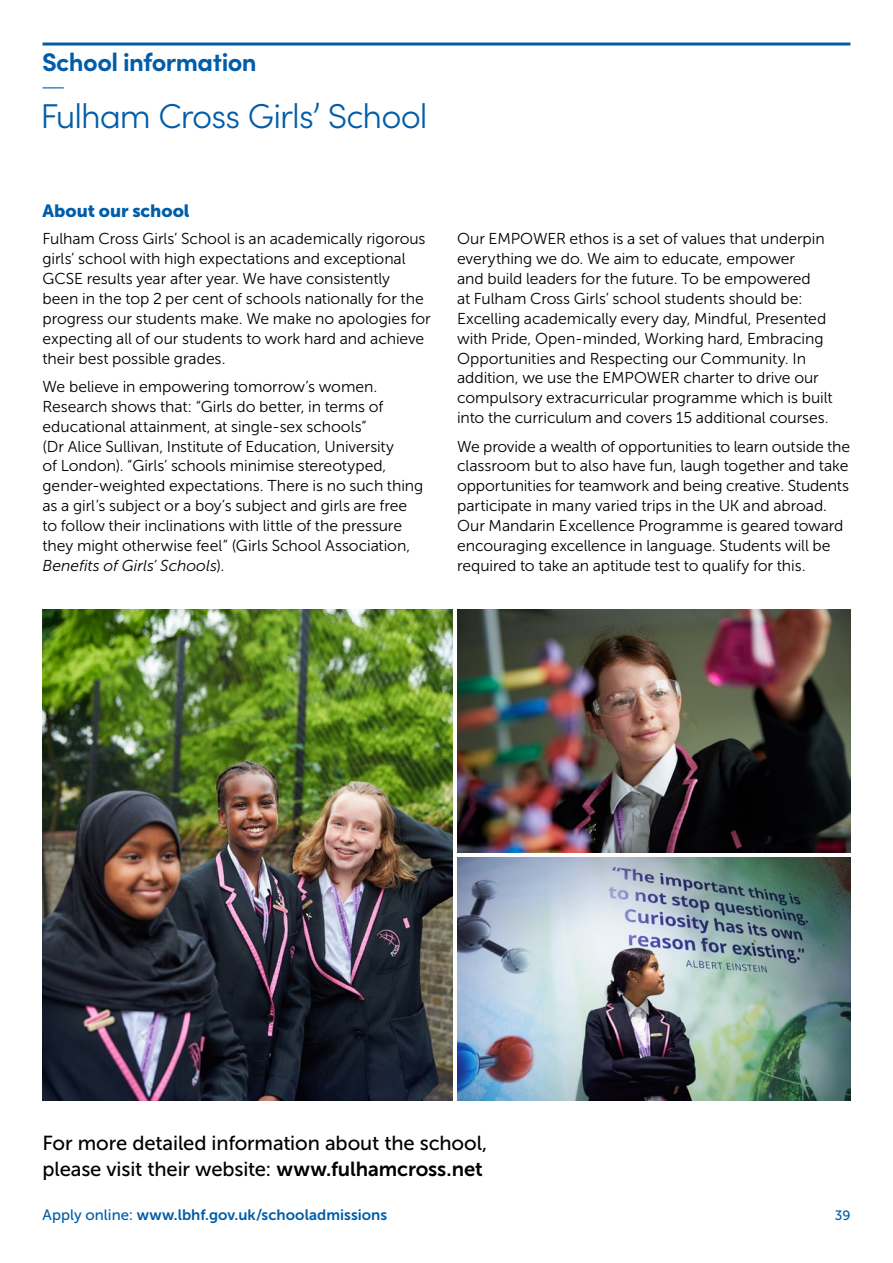
<style>
.page{position:relative;width:893px;height:1263px;background:#fff}
.page>*{position:absolute;margin:0;border:0;box-sizing:border-box;transform-origin:0 0}
.t1{font:300 34.5px "Sofia Pro";letter-spacing:-.03em;color:#005da9}
.t2{font:700 25.5px "Sofia Pro";letter-spacing:-.025em;color:#005da9}
.p_Schools_pull_out_web_address_M{font:20.25px/26.2px "Museo Sans 500";letter-spacing:-.01em;color:#000}
.h4_sub_-_blue_MUSEO_prev_H1_-_blue{font:17.7px "Museo Sans 900";color:#005da9}
.p_Body_text_M{font:15.75px/19.8px "Museo Sans 300";letter-spacing:-.005em;color:#000}
.t3{font:15px "Museo Sans 700";letter-spacing:.005em;color:#005da9}
.t4{font:13.5px "Museo Sans 500";color:#005da9}
.s1{font-style:italic}
.s2{font-family:"Museo Sans 700"}
.s3{font-family:"Museo Sans 500"}
</style>
<div class="page">
<hr style="left:43px;top:43px;width:807px;height:3px;background:#005da9">
<svg style="left:43px;top:87px;width:21px;height:1px"></svg>
<img style="left:43px;top:609px;width:410px;height:492px">
<img style="left:457px;top:609px;width:393px;height:244px">
<img style="left:457px;top:857px;width:393px;height:244px">
<h2 class="t2" style="left:42px;top:43px;width:216px">School information</h2>
<h1 class="t1" style="left:40px;top:91px;width:389px">Fulham Cross Girls’ School</h1>
<h4 class="h4_sub_-_blue_MUSEO_prev_H1_-_blue" style="left:43px;top:201px;width:149px">About our school</h4>
<p class="p_Body_text_M" style="left:43px;top:229px;width:390px">Fulham Cross Girls’ School is an academically rigorous girls’ school with high expectations and exceptional GCSE results year after year. We have consistently<br>been in the top 2 per cent of schools nationally for the progress our students make. We make no apologies for expecting all of our students to work hard and achieve their best possible grades.</p>
<p class="p_Body_text_M" style="left:43px;top:377px;width:382px">We believe in empowering tomorrow’s women.<br>Research shows that: “Girls do better, in terms of educational attainment, at single-sex schools”<br>(Dr Alice Sullivan, Institute of Education, University<br>of London). “Girls’ schools minimise stereotyped, gender-weighted expectations. There is no such thing as a girl’s subject or a boy’s subject and girls are free to follow their inclinations with little of the pressure they might otherwise feel” (Girls School Association, <span class="s1">Benefits of Girls’ Schools</span>).</p>
<p class="p_Body_text_M" style="left:457px;top:229px;width:377px">Our EMPOWER ethos is a set of values that underpin everything we do. We aim to educate, empower<br>and build leaders for the future. To be empowered<br>at Fulham Cross Girls’ school students should be:<br>Excelling academically every day, Mindful, Presented with Pride, Open-minded, Working hard, Embracing Opportunities and Respecting our Community. In addition, we use the EMPOWER charter to drive our compulsory extracurricular programme which is built into the curriculum and covers 15 additional courses.</p>
<p class="p_Body_text_M" style="left:457px;top:436px;width:394px">We provide a wealth of opportunities to learn outside the classroom but to also have fun, laugh together and take opportunities for teamwork and being creative. Students participate in many varied trips in the UK and abroad.<br>Our Mandarin Excellence Programme is geared toward encouraging excellence in language. Students will be required to take an aptitude test to qualify for this.</p>
<p class="p_Schools_pull_out_web_address_M" style="left:43px;top:1129px;width:446px">For more detailed information about the school, please visit their website: <span class="s2">www.fulhamcross.net</span></p>
<p class="t3" style="left:43px;top:1207px;width:346px"><span class="s3">Apply online:</span> www.lbhf.gov.uk/schooladmissions</p>
<p class="t4" style="left:835px;top:1208px;width:17px">39</p>
</div>
